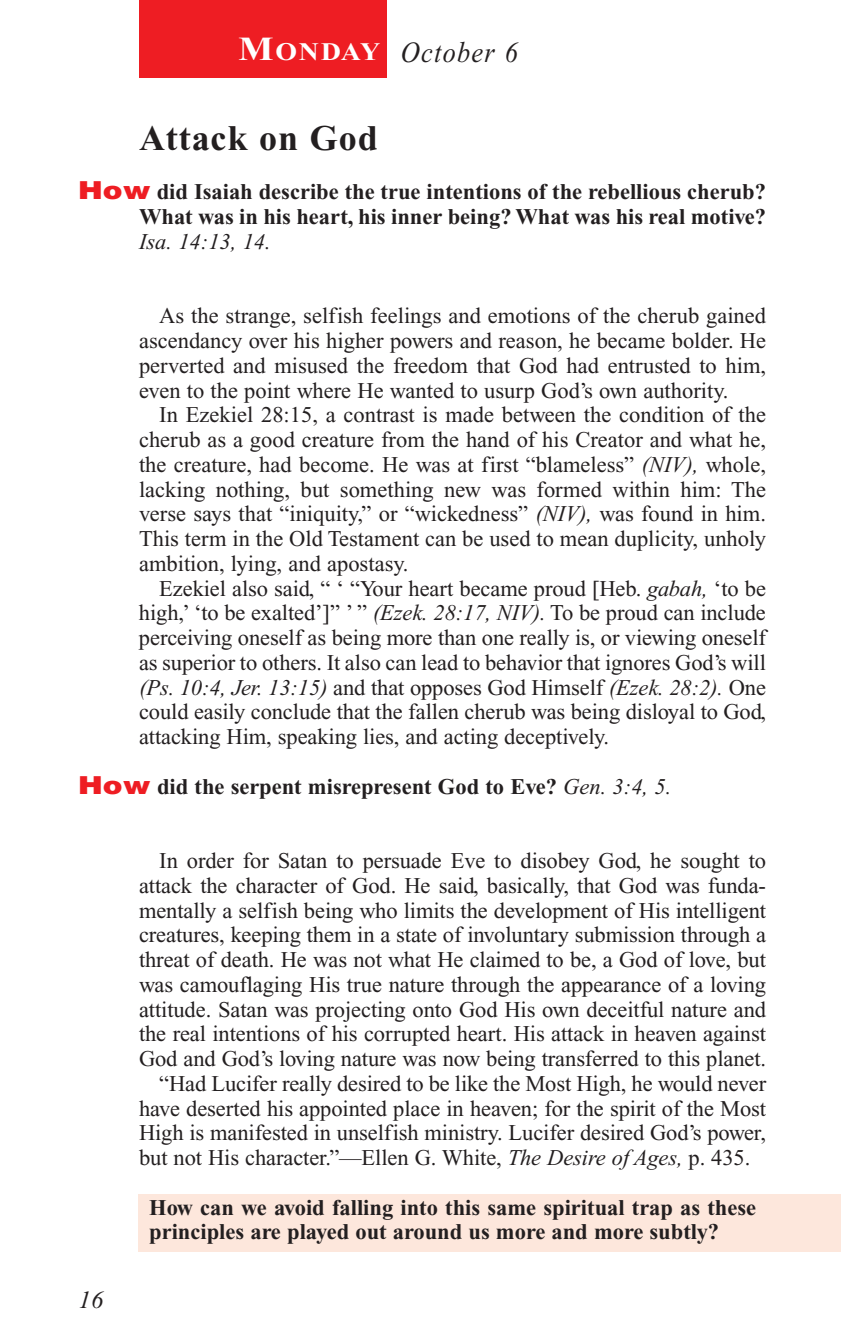
<style>
.page{position:relative;width:841px;height:1337px;background:#fff}
.page>*{position:absolute;margin:0;border:0;box-sizing:border-box;transform-origin:0 0}
.t1{font:700 36px "Times New Roman";letter-spacing:.025em;color:#231f20}
.t2{font:italic 29.25px "Times New Roman";letter-spacing:.05em;color:#231f20;scale:.9 1}
.t3{font:700 25.2px "Times New Roman";letter-spacing:.03em;color:#fff;scale:1.1 1}
.t4{font:italic 24.75px "Times New Roman";color:#231f20}
.t5{font:22.5px/24.8px "Times New Roman";letter-spacing:-.005em;color:#231f20;text-align:justify}
.t6{font:700 22.5px/24.8px "Times New Roman";color:#231f20;text-align:right}
.t7{font:italic 22.5px "Times New Roman";color:#231f20}
.s1{font-size:33.75px}
.s2{font-family:"Helvetica";font-weight:900;font-size:24.75px;color:#ee1d23}
.s3{font-style:italic}
.s4{font-weight:400;font-style:italic}
</style>
<div class="page">
<div style="left:138px;top:1194px;width:702px;height:57px;background:#fde7dc"></div>
<div style="left:140px;top:0;width:247px;height:78px;background:#ee1d23"></div>
<p class="t3" style="left:238px;top:44px;width:130px"><span class="s1">M</span>ONDAY</p>
<h2 class="t2" style="left:400px;top:42px;width:132px">October 6</h2>
<h1 class="t1" style="left:139px;top:126px;width:240px">Attack on God</h1>
<p class="t6" style="left:78px;top:182px;width:689px"><span class="s2">How</span> did Isaiah describe the true intentions of the rebellious cherub?<br>What was in his heart, his inner being? What was his real motive?</p>
<p class="t7" style="left:139px;top:233px;width:133px">Isa. 14:13, 14.</p>
<p class="t5" style="left:139px;top:305px;width:628px;text-indent:20px">As the strange, selfish feelings and emotions of the cherub gained ascendancy over his higher powers and reason, he became bolder. He perverted and misused the freedom that God had entrusted to him, even to the point where He wanted to usurp God’s own authority.</p>
<p class="t5" style="left:139px;top:404px;width:628px;text-indent:20px">In Ezekiel 28:15, a contrast is made between the condition of the cherub as a good creature from the hand of his Creator and what he, the creature, had become. He was at first “blameless” <span class="s3">(NIV),</span> whole, lacking nothing, but something new was formed within him: The verse says that “iniquity,” or “wickedness” <span class="s3">(NIV),</span> was found in him.<br>This term in the Old Testament can be used to mean duplicity, unholy ambition, lying, and apostasy.</p>
<p class="t5" style="left:139px;top:578px;width:628px;text-indent:20px">Ezekiel also said, “ ‘ “Your heart became proud [Heb. <span class="s3">gabah,</span> ‘to be high,’ ‘to be exalted’]” ’ ” <span class="s3">(Ezek. 28:17, NIV).</span> To be proud can include perceiving oneself as being more than one really is, or viewing oneself as superior to others. It also can lead to behavior that ignores God’s will <span class="s3">(Ps. 10:4, Jer. 13:15)</span> and that opposes God Himself <span class="s3">(Ezek. 28:2).</span> One could easily conclude that the fallen cherub was being disloyal to God, attacking Him, speaking lies, and acting deceptively.</p>
<p class="t6" style="left:78px;top:776px;width:594px"><span class="s2">How</span> did the serpent misrepresent God to Eve? <span class="s4">Gen. 3:4, 5.</span></p>
<p class="t4" style="left:79px;top:1290px;width:26px">16</p>
<p class="t5" style="left:159px;top:850px;width:608px">In order for Satan to persuade Eve to disobey God, he sought to</p>
<p class="t5" style="left:139px;top:875px;width:628px">attack the character of God. He said, basically, that God was funda-</p>
<p class="t5" style="left:139px;top:899px;width:628px">mentally a selfish being who limits the development of His intelligent</p>
<p class="t5" style="left:139px;top:924px;width:628px">creatures, keeping them in a state of involuntary submission through a</p>
<p class="t5" style="left:139px;top:949px;width:628px">threat of death. He was not what He claimed to be, a God of love, but</p>
<p class="t5" style="left:139px;top:974px;width:628px">was camouflaging His true nature through the appearance of a loving</p>
<p class="t5" style="left:139px;top:998px;width:628px">attitude. Satan was projecting onto God His own deceitful nature and</p>
<p class="t5" style="left:139px;top:1023px;width:628px">the real intentions of his corrupted heart. His attack in heaven against</p>
<p class="t5" style="left:139px;top:1048px;width:628px">God and God’s loving nature was now being transferred to this planet.</p>
<p class="t5" style="left:159px;top:1073px;width:608px">“Had Lucifer really desired to be like the Most High, he would never</p>
<p class="t5" style="left:139px;top:1097px;width:628px">have deserted his appointed place in heaven; for the spirit of the Most</p>
<p class="t5" style="left:139px;top:1122px;width:628px">High is manifested in unselfish ministry. Lucifer desired God’s power,</p>
<p class="t5" style="left:139px;top:1147px;width:612px">but not His character.”—Ellen G. White, <span class="s3">The Desire of Ages,</span> p. 435.</p>
<p class="t6" style="left:149px;top:1197px;width:608px;text-align:left">How can we avoid falling into this same spiritual trap as these principles are played out around us more and more subtly?</p>
</div>
